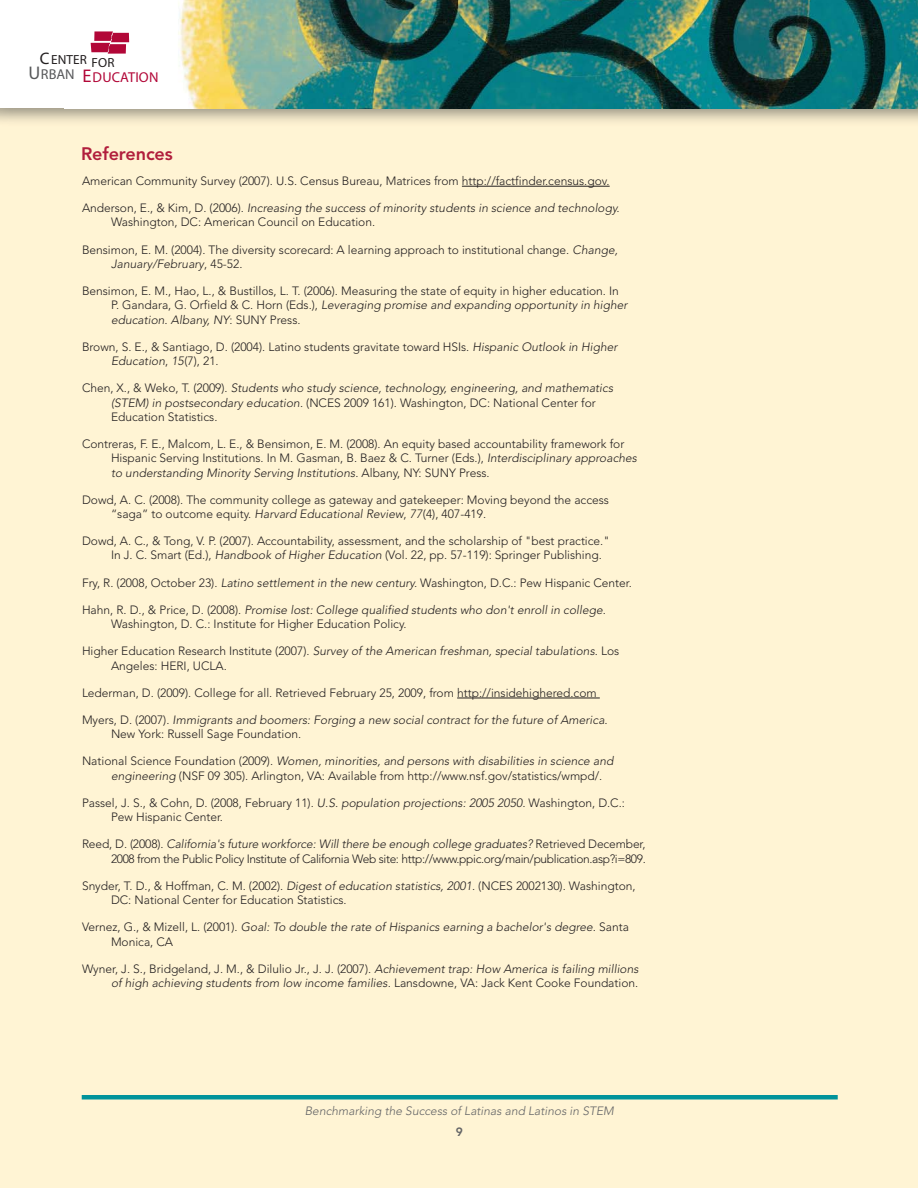
<style>
.page{position:relative;width:918px;height:1188px;background:#fff4d4}
.page>*{position:absolute;margin:0;border:0;box-sizing:border-box;transform-origin:0 0}
.t1{font:800 18px "Avenir";letter-spacing:-.005em;color:#b11e3c}
.t2{font:14.4px "Arrow Font";letter-spacing:.01em;color:#b20738}
.t3{font:13.2px "LG Sans Bld";letter-spacing:.01em;color:#231f20}
.t4{font:300 12px/14.2px "Avenir";color:#231f20}
.t5{font:300 12px/14.2px "Avenir";letter-spacing:-.03em;color:#231f20;text-align:right}
.t6{font:300 12px "Avenir";color:#636466}
.t7{font:800 12px "Avenir";color:#636466}
.s1{font-size:16.65px}
.s2{font-size:18.3px}
</style>
<div class="page">
<hr style="left:462px;top:186px;width:148px;height:1px;background:#231f20">
<hr style="left:457px;top:698px;width:143px;height:1px;background:#231f20">
<div style="left:82px;top:1095px;width:756px;height:5px;background:#00939b"></div>
<img style="left:0;top:108px;width:918px;height:14px">
<div style="left:0;top:0;width:918px;height:108px;background:#fff"></div>
<img style="left:90px;top:0;width:828px;height:108px">
<svg style="left:91px;top:31px;width:38px;height:23px"></svg>
<p class="t3" style="left:40px;top:52px;width:76px"><span class="s1">C</span>ENTER FOR</p>
<p class="t2" style="left:29px;top:69px;width:131px"><sup>U</sup><sup>RBAN</sup> <span class="s2">E</span>DUCATION</p>
<h1 class="t1" style="left:81px;top:146px;width:93px">References</h1>
<p class="t4" style="left:82px;top:175px;width:529px">American Community Survey (2007). U.S. Census Bureau, Matrices from http://factfinder.census.gov.</p>
<p class="t4" style="left:111px;top:202px;width:512px;text-indent:-29px">Anderson, E., &amp; Kim, D. (2006). Increasing the success of minority students in science and technology.<br>Washington, DC: American Council on Education.</p>
<p class="t4" style="left:111px;top:243px;width:510px;text-indent:-29px">Bensimon, E. M. (2004). The diversity scorecard: A learning approach to institutional change. Change,<br>January/February, 45-52.</p>
<p class="t4" style="left:111px;top:285px;width:520px;text-indent:-29px">Bensimon, E. M., Hao, L., &amp; Bustillos, L. T. (2006). Measuring the state of equity in higher education. In<br>P. Gandara, G. Orfield &amp; C. Horn (Eds.), Leveraging promise and expanding opportunity in higher education. Albany, NY: SUNY Press.</p>
<p class="t4" style="left:111px;top:341px;width:510px;text-indent:-29px">Brown, S. E., &amp; Santiago, D. (2004). Latino students gravitate toward HSIs. Hispanic Outlook in Higher<br>Education, 15(7), 21.</p>
<p class="t4" style="left:111px;top:382px;width:505px;text-indent:-29px">Chen, X., &amp; Weko, T. (2009). Students who study science, technology, engineering, and mathematics (STEM) in postsecondary education. (NCES 2009 161). Washington, DC: National Center for<br>Education Statistics.</p>
<p class="t4" style="left:111px;top:438px;width:529px;text-indent:-29px">Contreras, F. E., Malcom, L. E., &amp; Bensimon, E. M. (2008). An equity based accountability framework for<br>Hispanic Serving Institutions. In M. Gasman, B. Baez &amp; C. Turner (Eds.), Interdisciplinary approaches to understanding Minority Serving Institutions. Albany, NY: SUNY Press.</p>
<p class="t4" style="left:111px;top:493px;width:500px;text-indent:-29px">Dowd, A. C. (2008). The community college as gateway and gatekeeper: Moving beyond the access “saga” to outcome equity. Harvard Educational Review, 77(4), 407-419.</p>
<p class="t4" style="left:111px;top:535px;width:500px;text-indent:-29px">Dowd, A. C., &amp; Tong, V. P. (2007). Accountability, assessment, and the scholarship of "best practice."<br>In J. C. Smart (Ed.), Handbook of Higher Education (Vol. 22, pp. 57-119): Springer Publishing.</p>
<p class="t4" style="left:82px;top:576px;width:551px">Fry, R. (2008, October 23). Latino settlement in the new century. Washington, D.C.: Pew Hispanic Center.</p>
<p class="t4" style="left:111px;top:604px;width:496px;text-indent:-29px">Hahn, R. D., &amp; Price, D. (2008). Promise lost: College qualified students who don't enroll in college.<br>Washington, D. C.: Institute for Higher Education Policy.</p>
<p class="t4" style="left:111px;top:645px;width:510px;text-indent:-29px">Higher Education Research Institute (2007). Survey of the American freshman, special tabulations. Los<br>Angeles: HERI, UCLA.</p>
<p class="t4" style="left:82px;top:686px;width:516px">Lederman, D. (2009). College for all. Retrieved February 25, 2009, from http://insidehighered.com</p>
<p class="t4" style="left:111px;top:714px;width:500px;text-indent:-29px">Myers, D. (2007). Immigrants and boomers: Forging a new social contract for the future of America.<br>New York: Russell Sage Foundation.</p>
<p class="t4" style="left:111px;top:755px;width:506px;text-indent:-29px">National Science Foundation (2009). Women, minorities, and persons with disabilities in science and engineering (NSF 09 305). Arlington, VA: Available from http://www.nsf.gov/statistics/wmpd/.</p>
<p class="t4" style="left:111px;top:797px;width:515px;text-indent:-29px">Passel, J. S., &amp; Cohn, D. (2008, February 11). U.S. population projections: 2005 2050. Washington, D.C.:<br>Pew Hispanic Center.</p>
<p class="t5" style="left:82px;top:838px;width:565px">Reed, D. (2008). California's future workforce: Will there be enough college graduates? Retrieved December,<br>2008 from the Public Policy Institute of California Web site: http://www.ppic.org/main/publication.asp?i=809.</p>
<p class="t4" style="left:111px;top:880px;width:526px;text-indent:-29px">Snyder, T. D., &amp; Hoffman, C. M. (2002). Digest of education statistics, 2001. (NCES 2002130). Washington,<br>DC: National Center for Education Statistics.</p>
<p class="t4" style="left:111px;top:921px;width:520px;text-indent:-29px">Vernez, G., &amp; Mizell, L. (2001). Goal: To double the rate of Hispanics earning a bachelor's degree. Santa<br>Monica, CA</p>
<p class="t4" style="left:82px;top:962px;width:560px;text-align:right">Wyner, J. S., Bridgeland, J. M., &amp; Dilulio Jr., J. J. (2007). Achievement trap: How America is failing millions of high achieving students from low income families. Lansdowne, VA: Jack Kent Cooke Foundation.</p>
<p class="t6" style="left:305px;top:1106px;width:312px">Benchmarking the Success of Latinas and Latinos in STEM</p>
<p class="t7" style="left:456px;top:1127px;width:9px">9</p>
</div>
